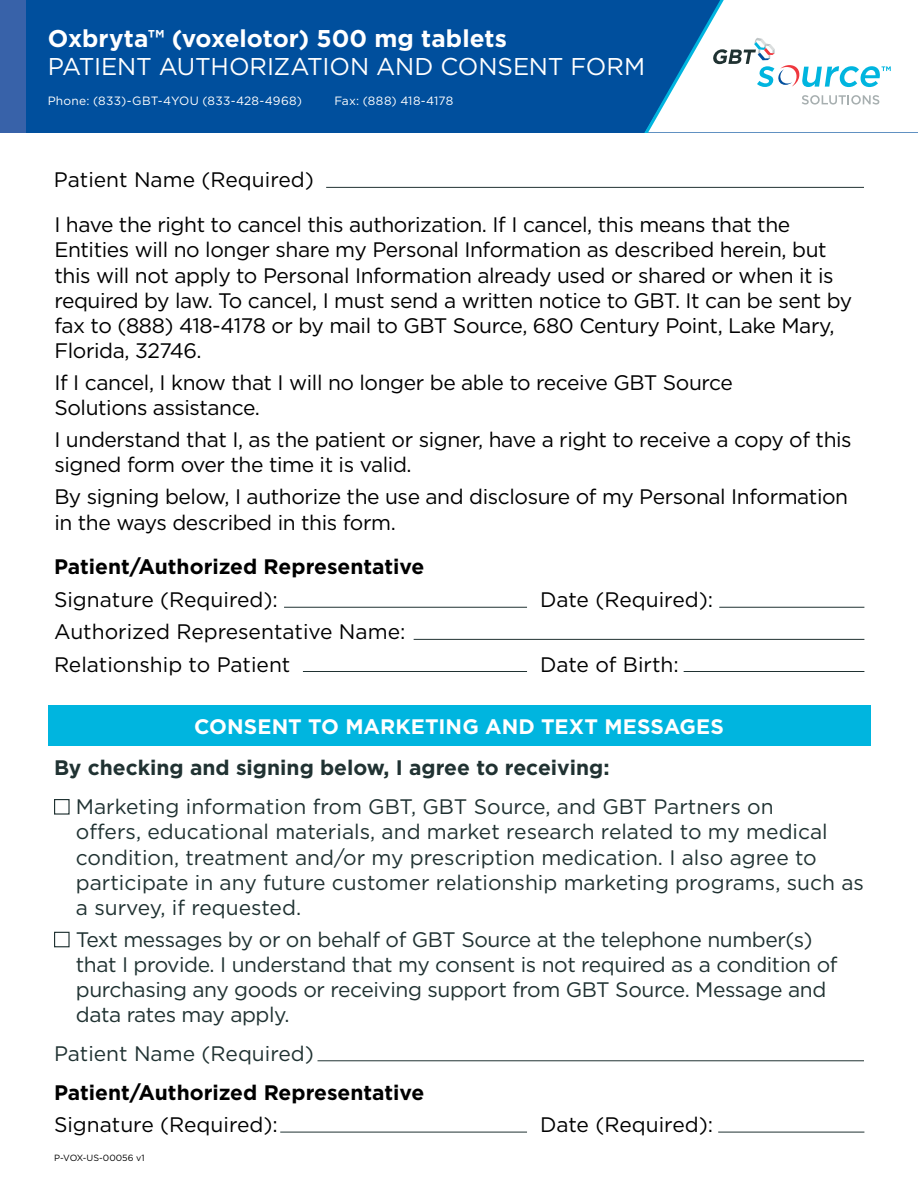
<style>
.page{position:relative;width:918px;height:1188px;background:#fff}
.page>*{position:absolute;margin:0;border:0;box-sizing:border-box;transform-origin:0 0}
.t1{font:24.3px "Gotham";letter-spacing:-.01em;color:#fff}
.t2{font:700 24.3px "Gotham";color:#fff}
.t3{font:21px/25.2px "Gotham";letter-spacing:-.02em;color:#000}
.t4{font:21px/25.2px "Gotham";letter-spacing:-.01em;color:#203232}
.t5{font:21px/32.5px "Gotham";color:#000}
.t6{font:700 21px "Gotham";color:#000}
.t7{font:700 21px "Gotham";color:#203232}
.t8{font:700 21px "Gotham";letter-spacing:.005em;color:#fff}
.t9{font:12px "Gotham";letter-spacing:.02em;color:#fff}
.t10{font:9px "Gotham";color:#000}
</style>
<div class="page">
<div style="left:0;top:0;width:768px;height:132px;background:#3862a9"></div>
<div style="left:27px;top:0;width:891px;height:132px;background:#004f9d"></div>
<svg style="left:645px;top:0;width:273px;height:132px;background:#cddfec"></svg>
<hr style="left:280px;top:1132px;width:247px;height:1px;background:#203232">
<hr style="left:718px;top:1132px;width:146px;height:1px;background:#203232">
<hr style="left:284px;top:607px;width:243px;height:1px;background:#203232">
<hr style="left:719px;top:607px;width:145px;height:1px;background:#203232">
<hr style="left:303px;top:671px;width:224px;height:1px;background:#203232">
<hr style="left:684px;top:671px;width:180px;height:1px;background:#203232">
<hr style="left:414px;top:639px;width:450px;height:1px;background:#203232">
<div style="left:54px;top:799px;width:16px;height:16px;border:1px solid #203232"></div>
<div style="left:54px;top:932px;width:16px;height:15px;border:1px solid #203232"></div>
<hr style="left:318px;top:1060px;width:546px;height:1px;background:#203232">
<div style="left:48px;top:705px;width:822px;height:41px;background:#00b5df"></div>
<hr style="left:326px;top:187px;width:538px;height:1px;background:#203232">
<p class="t2" style="left:48px;top:24px;width:461px">Oxbryta™️ (voxelotor) 500 mg tablets</p>
<p class="t1" style="left:48px;top:53px;width:599px">PATIENT AUTHORIZATION AND CONSENT FORM</p>
<p class="t9" style="left:48px;top:94px;width:256px">Phone: (833)-GBT-4YOU (833-428-4968)</p>
<p class="t9" style="left:334px;top:94px;width:120px">Fax: (888) 418-4178</p>
<p class="t5" style="left:54px;top:163px;width:261px">Patient Name (Required)</p>
<p class="t3" style="left:54px;top:212px;width:799px">I have the right to cancel this authorization. If I cancel, this means that the Entities will no longer share my Personal Information as described herein, but this will not apply to Personal Information already used or shared or when it is required by law. To cancel, I must send a written notice to GBT. It can be sent by fax to (888) 418-4178 or by mail to GBT Source, 680 Century Point, Lake Mary, Florida, 32746.</p>
<p class="t3" style="left:54px;top:370px;width:680px">If I cancel, I know that I will no longer be able to receive GBT Source<br>Solutions assistance.</p>
<p class="t3" style="left:54px;top:427px;width:799px">I understand that I, as the patient or signer, have a right to receive a copy of this signed form over the time it is valid.</p>
<p class="t3" style="left:54px;top:484px;width:795px">By signing below, I authorize the use and disclosure of my Personal Information in the ways described in this form.</p>
<p class="t6" style="left:54px;top:555px;width:372px">Patient/Authorized Representative</p>
<p class="t5" style="left:54px;top:583px;width:225px">Signature (Required):</p>
<p class="t5" style="left:540px;top:583px;width:175px">Date (Required):</p>
<p class="t5" style="left:54px;top:615px;width:353px">Authorized Representative Name:<br>Relationship to Patient</p>
<p class="t5" style="left:540px;top:648px;width:140px">Date of Birth:</p>
<p class="t8" style="left:194px;top:715px;width:531px">CONSENT TO MARKETING AND TEXT MESSAGES</p>
<p class="t7" style="left:54px;top:756px;width:557px">By checking and signing below, I agree to receiving:</p>
<p class="t4" style="left:76px;top:794px;width:790px">Marketing information from GBT, GBT Source, and GBT Partners on<br>offers, educational materials, and market research related to my medical condition, treatment and/or my prescription medication. I also agree to participate in any future customer relationship marketing programs, such as a survey, if requested.</p>
<p class="t4" style="left:76px;top:926px;width:763px">Text messages by or on behalf of GBT Source at the telephone number(s) that I provide. I understand that my consent is not required as a condition of purchasing any goods or receiving support from GBT Source. Message and data rates may apply.</p>
<p class="t4" style="left:54px;top:1041px;width:261px">Patient Name (Required)</p>
<p class="t6" style="left:54px;top:1080px;width:372px">Patient/Authorized Representative</p>
<p class="t5" style="left:54px;top:1108px;width:225px">Signature (Required):</p>
<p class="t5" style="left:540px;top:1108px;width:175px">Date (Required):</p>
<p class="t10" style="left:54px;top:1153px;width:92px">P-VOX-US-00056 v1</p>
</div>
